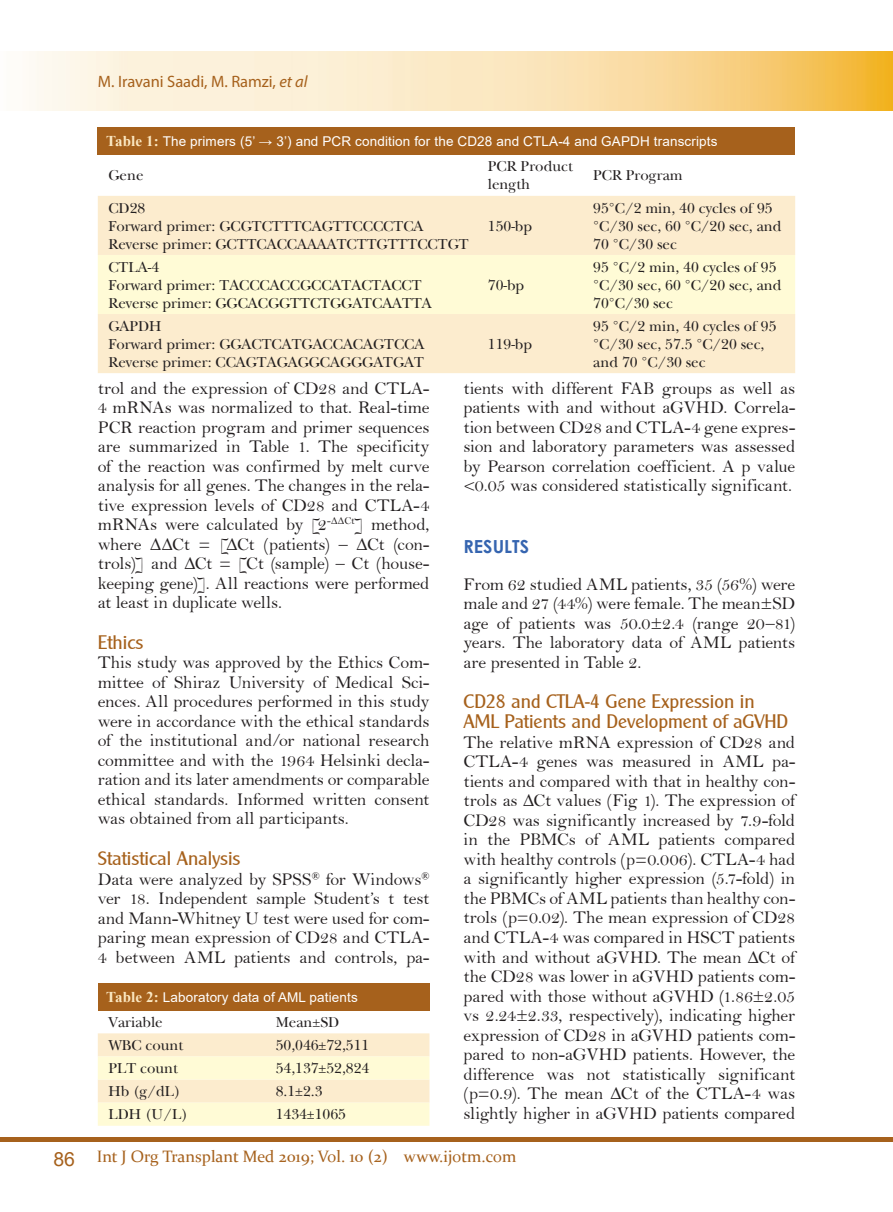
<style>
.page{position:relative;width:893px;height:1212px;background:#fff}
.page>*{position:absolute;margin:0;border:0;box-sizing:border-box;transform-origin:0 0}
.Sub_head{font:19.5px/20.2px "Clearly Gothic";color:#a6611c}
.t1{font:19.5px "Arial";color:#a6611c}
.Body{font:18px/19.5px "Bell";letter-spacing:-.01em;color:#231f20;text-align:justify}
.Heading{font:700 18px "Century Gothic";color:#3665b0}
.t2{font:16.5px "Constantia";color:#a6611c}
.Runnig_Author{font:16.5px "Myriad Pro";letter-spacing:-.005em;color:#a6611c}
.Table_Text{font:15px/18px "Baskerville S Si";color:#231f20}
.Table{font:13.5px "Arial";letter-spacing:.01em;color:#fff}
.s1{font-style:italic}
.s2{font-family:"Times New Roman";font-weight:700;font-size:15px;color:#fbe8c2}
</style>
<div class="page">
<div style="left:0;top:1137px;width:893px;height:5px;background:#a6611c"></div>
<img style="left:29px;top:52px;width:864px;height:59px">
<div style="left:98px;top:128px;width:697px;height:27px;background:#a6611c"></div>
<div style="left:98px;top:196px;width:697px;height:177px;background:#fcecce"></div>
<div style="left:98px;top:255px;width:697px;height:59px;background:#fffbd6"></div>
<div style="left:98px;top:983px;width:331px;height:27px;background:#a6611c"></div>
<svg style="left:98px;top:1033px;width:331px;height:93px;background:#fdf3d2"></svg>
<p class="Runnig_Author" style="left:98px;top:72px;width:211px">M. Iravani Saadi, M. Ramzi, <span class="s1">et al</span></p>
<p class="Table" style="left:106px;top:132px;width:613px"><span class="s2">Table 1:</span> The primers (5’ → 3’) and PCR condition for the CD28 and CTLA-4 and GAPDH transcripts</p>
<p class="Table_Text" style="left:108px;top:166px;width:37px">Gene</p>
<p class="Table_Text" style="left:488px;top:157px;width:86px">PCR Product length</p>
<p class="Table_Text" style="left:593px;top:166px;width:91px">PCR Program</p>
<p class="Table_Text" style="left:108px;top:199px;width:38px">CD28</p>
<p class="Table_Text" style="left:108px;top:217px;width:317px">Forward primer: GCGTCTTTCAGTTCCCCTCA</p>
<p class="Table_Text" style="left:108px;top:235px;width:362px">Reverse primer: GCTTCACCAAAATCTTGTTTCCTGT</p>
<p class="Table_Text" style="left:593px;top:199px;width:190px">95°C/2 min, 40 cycles of 95 °C/30 sec, 60 °C/20 sec, and<br>70 °C/30 sec</p>
<p class="Table_Text" style="left:488px;top:217px;width:46px">150-bp</p>
<p class="Table_Text" style="left:108px;top:258px;width:52px">CTLA-4</p>
<p class="Table_Text" style="left:108px;top:276px;width:315px">Forward primer: TACCCACCGCCATACTACCT</p>
<p class="Table_Text" style="left:108px;top:294px;width:325px">Reverse primer: GGCACGGTTCTGGATCAATTA</p>
<p class="Table_Text" style="left:108px;top:317px;width:55px">GAPDH</p>
<p class="Table_Text" style="left:108px;top:335px;width:317px">Forward primer: GGACTCATGACCACAGTCCA</p>
<p class="Table_Text" style="left:108px;top:353px;width:317px">Reverse primer: CCAGTAGAGGCAGGGATGAT</p>
<p class="Body" style="left:98px;top:378px;width:333px">trol and the expression of CD28 and CTLA-4 mRNAs was normalized to that. Real-time PCR reaction program and primer sequences are summarized in Table 1. The specificity of the reaction was confirmed by melt curve analysis for all genes. The changes in the rela&shy;tive expression levels of CD28 and CTLA-4 mRNAs were calculated by [2<sup>‑∆∆Ct</sup>] method, where ∆∆Ct = [∆Ct (patients) – ∆Ct (con&shy;trols)] and ∆Ct = [Ct (sample) – Ct (house&shy;keeping gene)]. All reactions were performed at least in duplicate wells.</p>
<p class="Sub_head" style="left:98px;top:632px;width:47px">Ethics</p>
<p class="Body" style="left:98px;top:653px;width:333px">This study was approved by the Ethics Com&shy;mittee of Shiraz University of Medical Sci&shy;ences. All procedures performed in this study were in accordance with the ethical standards of the institutional and/or national research committee and with the 1964 Helsinki decla&shy;ration and its later amendments or comparable ethical standards. Informed written consent was obtained from all participants.</p>
<p class="Sub_head" style="left:98px;top:848px;width:144px">Statistical Analysis</p>
<p class="Body" style="left:98px;top:869px;width:333px">Data were analyzed by SPSS<sup>®</sup> for Windows<sup>® </sup>ver 18. Independent sample Student’s t test and Mann-Whitney U test were used for com&shy;paring mean expression of CD28 and CTLA-4 between AML patients and controls, pa-</p>
<p class="Table" style="left:106px;top:988px;width:253px"><span class="s2">Table 2:</span> Laboratory data of AML patients</p>
<p class="Table_Text" style="left:108px;top:1013px;width:56px">Variable</p>
<p class="Table_Text" style="left:276px;top:1013px;width:65px">Mean±SD</p>
<p class="Table_Text" style="left:108px;top:1036px;width:76px">WBC count</p>
<p class="Table_Text" style="left:276px;top:1036px;width:95px">50,046±72,511</p>
<p class="Table_Text" style="left:108px;top:1059px;width:71px">PLT count</p>
<p class="Table_Text" style="left:276px;top:1059px;width:95px">54,137±52,824</p>
<p class="Table_Text" style="left:108px;top:1082px;width:74px">Hb (g/dL)</p>
<p class="Table_Text" style="left:276px;top:1082px;width:48px">8.1±2.3</p>
<p class="Table_Text" style="left:108px;top:1105px;width:81px">LDH (U/L)</p>
<p class="Table_Text" style="left:276px;top:1105px;width:72px">1434±1065</p>
<p class="Table_Text" style="left:488px;top:276px;width:38px">70-bp</p>
<p class="Table_Text" style="left:488px;top:335px;width:46px">119-bp</p>
<p class="Table_Text" style="left:593px;top:258px;width:190px">95 °C/2 min, 40 cycles of 95 °C/30 sec, 60 °C/20 sec, and<br>70°C/30 sec</p>
<p class="Table_Text" style="left:593px;top:317px;width:185px">95 °C/2 min, 40 cycles of 95 °C/30 sec, 57.5 °C/20 sec, and 70 °C/30 sec</p>
<p class="Body" style="left:463px;top:378px;width:333px">tients with different FAB groups as well as patients with and without aGVHD. Correla&shy;tion between CD28 and CTLA-4 gene expres&shy;sion and laboratory parameters was assessed by Pearson correlation coefficient. A p value &lt;0.05 was considered statistically significant.</p>
<p class="Heading" style="left:463px;top:533px;width:67px">RESULTS</p>
<p class="Body" style="left:463px;top:574px;width:333px">From 62 studied AML patients, 35 (56%) were male and 27 (44%) were female. The mean±SD age of patients was 50.0±2.4 (range 20–81) years. The laboratory data of AML patients are presented in Table 2.</p>
<p class="Sub_head" style="left:463px;top:691px;width:326px">CD28 and CTLA-4 Gene Expression in<br>AML Patients and Development of aGVHD</p>
<p class="Body" style="left:463px;top:732px;width:333px">The relative mRNA expression of CD28 and CTLA-4 genes was measured in AML pa&shy;tients and compared with that in healthy con&shy;trols as ∆Ct values (Fig 1). The expression of CD28 was significantly increased by 7.9-fold in the PBMCs of AML patients compared with healthy controls (p=0.006). CTLA-4 had a significantly higher expression (5.7-fold) in the PBMCs of AML patients than healthy con&shy;trols (p=0.02). The mean expression of CD28 and CTLA-4 was compared in HSCT patients with and without aGVHD. The mean ΔCt of the CD28 was lower in aGVHD patients com&shy;pared with those without aGVHD (1.86±2.05 vs 2.24±2.33, respectively), indicating higher expression of CD28 in aGVHD patients com&shy;pared to non-aGVHD patients. However, the difference was not statistically significant (p=0.9). The mean ΔCt of the CTLA-4 was slightly higher in aGVHD patients compared</p>
<p class="t1" style="left:53px;top:1146px;width:23px">86</p>
<p class="t2" style="left:97px;top:1145px;width:421px">Int J Org Transplant Med 2019; Vol. 10 (2) www.ijotm.com</p>
</div>
